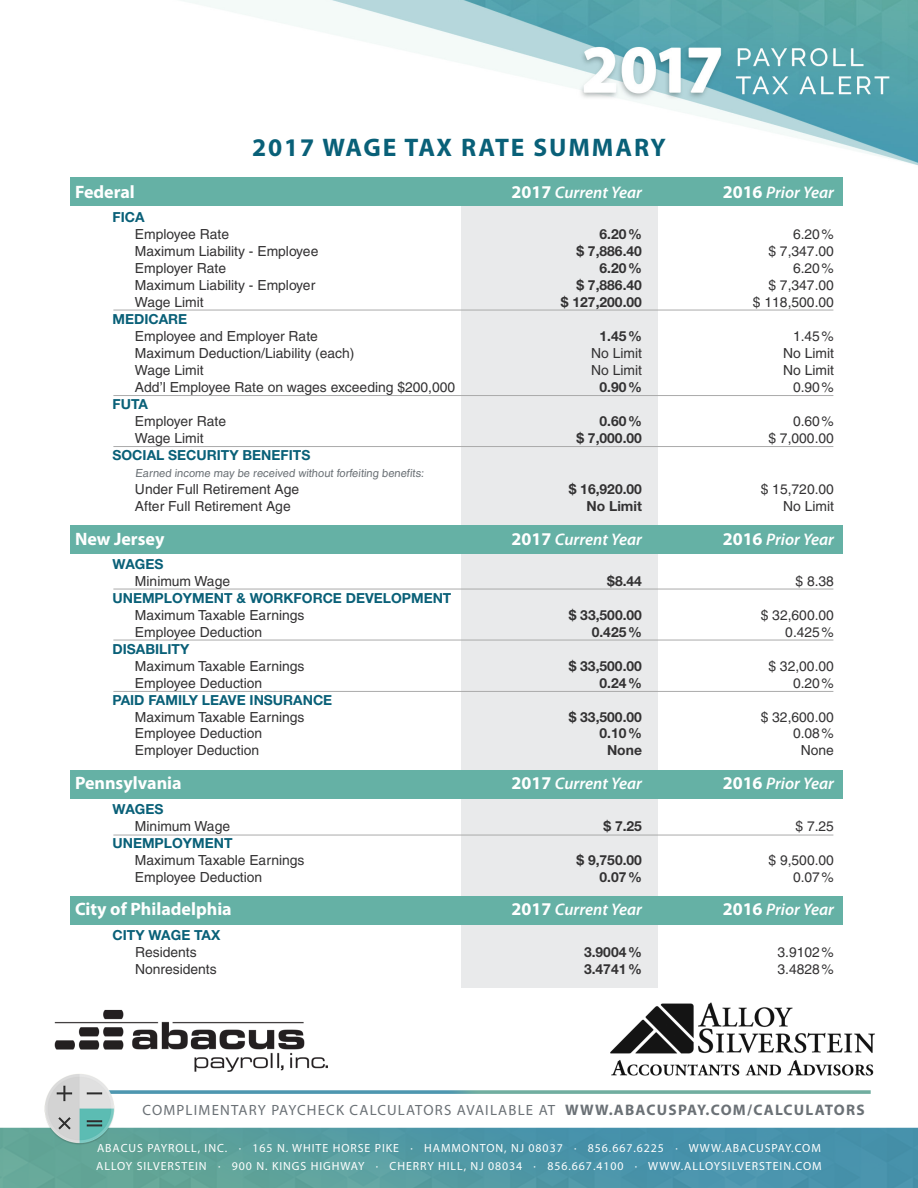
<style>
.page{position:relative;width:918px;height:1188px;background:#fff}
.page>*{position:absolute;margin:0;border:0;box-sizing:border-box;transform-origin:0 0}
.t1{font:700 25.5px "Myriad Pro";letter-spacing:.075em;color:#096078}
.t2{font:700 18px "Myriad Pro";color:#fff}
.t3{font:italic 600 16.8px "Myriad Pro";color:#fff}
.t4{font:14.85px "Myriad Pro";letter-spacing:.08em;color:#6b7176}
.t5{font:13.8px "Helvetica";color:#333233}
.t6{font:700 13.8px "Helvetica Neue";color:#333233}
.t7{font:700 13.8px "Helvetica Neue";color:#096078}
.t8{font:11.85px/17.5px "Myriad Pro";letter-spacing:.08em;color:#fff}
.t9{font:11.1px "Helvetica";color:#6b7176}
.s1{font-weight:700;font-style:normal;font-size:18px}
.s2{font-weight:700;font-size:15.3px}
</style>
<div class="page">
<img style="left:0;top:309px;width:918px;height:879px">
<img style="left:182px;top:0;width:736px;height:166px">
<div style="left:461px;top:185px;width:197px;height:802px;background:#e9eaeb"></div>
<hr style="left:113px;top:691px;width:720px;height:1px;background:#aaa">
<hr style="left:113px;top:310px;width:720px;height:1px;background:#aaa">
<hr style="left:113px;top:395px;width:720px;height:1px;background:#aaa">
<hr style="left:113px;top:446px;width:720px;height:1px;background:#aaa">
<hr style="left:113px;top:589px;width:720px;height:1px;background:#aaa">
<hr style="left:113px;top:640px;width:720px;height:1px;background:#aaa">
<hr style="left:113px;top:835px;width:720px;height:1px;background:#aaa">
<div style="left:70px;top:177px;width:773px;height:29px;background:#65b1a5"></div>
<div style="left:70px;top:525px;width:773px;height:29px;background:#65b1a5"></div>
<div style="left:70px;top:770px;width:773px;height:28px;background:#65b1a5"></div>
<div style="left:70px;top:896px;width:773px;height:28px;background:#65b1a5"></div>
<h1 class="t1" style="left:252px;top:130px;width:415px">2017 WAGE TAX RATE SUMMARY</h1>
<h2 class="t2" style="left:75px;top:180px;width:61px">Federal</h2>
<p class="t3" style="left:511px;top:182px;width:132px"><span class="s1">2017</span> Current Year</p>
<p class="t3" style="left:723px;top:182px;width:113px"><span class="s1">2016</span> Prior Year</p>
<p class="t7" style="left:113px;top:209px;width:34px">FICA</p>
<p class="t5" style="left:135px;top:227px;width:96px">Employee Rate</p>
<p class="t6" style="left:599px;top:226px;width:44px">6.20%</p>
<p class="t5" style="left:793px;top:227px;width:42px">6.20%</p>
<p class="t5" style="left:135px;top:244px;width:185px">Maximum Liability - Employee</p>
<p class="t6" style="left:576px;top:243px;width:67px">$ 7,886.40</p>
<p class="t5" style="left:768px;top:244px;width:67px">$ 7,347.00</p>
<p class="t5" style="left:135px;top:260px;width:93px">Employer Rate</p>
<p class="t6" style="left:599px;top:260px;width:44px">6.20%</p>
<p class="t5" style="left:793px;top:260px;width:42px">6.20%</p>
<p class="t5" style="left:135px;top:277px;width:182px">Maximum Liability - Employer</p>
<p class="t6" style="left:576px;top:277px;width:67px">$ 7,886.40</p>
<p class="t5" style="left:768px;top:277px;width:67px">$ 7,347.00</p>
<p class="t5" style="left:135px;top:294px;width:70px">Wage Limit</p>
<p class="t6" style="left:561px;top:294px;width:83px">$ 127,200.00</p>
<p class="t5" style="left:753px;top:294px;width:83px">$ 118,500.00</p>
<p class="t7" style="left:113px;top:311px;width:76px">MEDICARE</p>
<p class="t5" style="left:135px;top:328px;width:184px">Employee and Employer Rate</p>
<p class="t6" style="left:599px;top:328px;width:44px">1.45%</p>
<p class="t5" style="left:793px;top:328px;width:42px">1.45%</p>
<p class="t5" style="left:135px;top:345px;width:221px">Maximum Deduction/Liability (each)</p>
<p class="t5" style="left:591px;top:345px;width:52px">No Limit</p>
<p class="t5" style="left:783px;top:345px;width:52px">No Limit</p>
<p class="t5" style="left:135px;top:362px;width:70px">Wage Limit</p>
<p class="t5" style="left:591px;top:362px;width:52px">No Limit</p>
<p class="t5" style="left:783px;top:362px;width:52px">No Limit</p>
<p class="t5" style="left:135px;top:379px;width:322px">Add’l Employee Rate on wages exceeding $200,000</p>
<p class="t6" style="left:599px;top:379px;width:44px">0.90%</p>
<p class="t5" style="left:793px;top:379px;width:42px">0.90%</p>
<p class="t7" style="left:113px;top:395px;width:37px">FUTA</p>
<p class="t5" style="left:135px;top:413px;width:93px">Employer Rate</p>
<p class="t6" style="left:599px;top:412px;width:44px">0.60%</p>
<p class="t5" style="left:793px;top:413px;width:42px">0.60%</p>
<p class="t5" style="left:135px;top:430px;width:70px">Wage Limit</p>
<p class="t6" style="left:576px;top:429px;width:67px">$ 7,000.00</p>
<p class="t5" style="left:768px;top:430px;width:67px">$ 7,000.00</p>
<p class="t7" style="left:113px;top:446px;width:199px">SOCIAL SECURITY BENEFITS</p>
<p class="t9" style="left:135px;top:466px;width:292px">Earned income may be received without forfeiting benefits:</p>
<p class="t5" style="left:135px;top:481px;width:166px">Under Full Retirement Age</p>
<p class="t6" style="left:569px;top:480px;width:75px">$ 16,920.00</p>
<p class="t5" style="left:761px;top:481px;width:75px">$ 15,720.00</p>
<p class="t5" style="left:135px;top:498px;width:157px">After Full Retirement Age</p>
<p class="t6" style="left:587px;top:497px;width:57px">No Limit</p>
<p class="t5" style="left:783px;top:498px;width:52px">No Limit</p>
<h2 class="t2" style="left:75px;top:527px;width:91px">New Jersey</h2>
<p class="t3" style="left:511px;top:528px;width:132px"><span class="s1">2017</span> Current Year</p>
<p class="t3" style="left:723px;top:528px;width:113px"><span class="s1">2016</span> Prior Year</p>
<p class="t7" style="left:113px;top:555px;width:52px">WAGES</p>
<p class="t5" style="left:135px;top:573px;width:97px">Minimum Wage</p>
<p class="t6" style="left:607px;top:572px;width:36px">$8.44</p>
<p class="t5" style="left:795px;top:573px;width:40px">$ 8.38</p>
<p class="t7" style="left:113px;top:589px;width:340px">UNEMPLOYMENT &amp; WORKFORCE DEVELOPMENT</p>
<p class="t5" style="left:135px;top:607px;width:171px">Maximum Taxable Earnings</p>
<p class="t6" style="left:569px;top:606px;width:75px">$ 33,500.00</p>
<p class="t5" style="left:761px;top:607px;width:75px">$ 32,600.00</p>
<p class="t5" style="left:135px;top:624px;width:129px">Employee Deduction</p>
<p class="t6" style="left:592px;top:623px;width:52px">0.425%</p>
<p class="t5" style="left:785px;top:624px;width:50px">0.425%</p>
<p class="t7" style="left:113px;top:640px;width:78px">DISABILITY</p>
<p class="t5" style="left:135px;top:658px;width:171px">Maximum Taxable Earnings</p>
<p class="t6" style="left:569px;top:657px;width:75px">$ 33,500.00</p>
<p class="t5" style="left:768px;top:658px;width:67px">$ 32,00.00</p>
<p class="t5" style="left:135px;top:675px;width:129px">Employee Deduction</p>
<p class="t6" style="left:599px;top:674px;width:44px">0.24%</p>
<p class="t5" style="left:793px;top:675px;width:42px">0.20%</p>
<p class="t7" style="left:113px;top:691px;width:221px">PAID FAMILY LEAVE INSURANCE</p>
<p class="t5" style="left:135px;top:709px;width:171px">Maximum Taxable Earnings</p>
<p class="t6" style="left:569px;top:708px;width:75px">$ 33,500.00</p>
<p class="t5" style="left:761px;top:709px;width:75px">$ 32,600.00</p>
<p class="t5" style="left:135px;top:726px;width:129px">Employee Deduction</p>
<p class="t6" style="left:599px;top:725px;width:44px">0.10%</p>
<p class="t5" style="left:793px;top:726px;width:42px">0.08%</p>
<p class="t5" style="left:135px;top:743px;width:126px">Employer Deduction</p>
<p class="t6" style="left:607px;top:742px;width:36px">None</p>
<p class="t5" style="left:801px;top:743px;width:35px">None</p>
<h2 class="t2" style="left:75px;top:771px;width:108px">Pennsylvania</h2>
<p class="t3" style="left:511px;top:773px;width:132px"><span class="s1">2017</span> Current Year</p>
<p class="t3" style="left:723px;top:773px;width:113px"><span class="s1">2016</span> Prior Year</p>
<p class="t7" style="left:113px;top:800px;width:52px">WAGES</p>
<p class="t5" style="left:135px;top:818px;width:97px">Minimum Wage</p>
<p class="t6" style="left:603px;top:817px;width:40px">$ 7.25</p>
<p class="t5" style="left:795px;top:818px;width:40px">$ 7.25</p>
<p class="t7" style="left:113px;top:834px;width:122px">UNEMPLOYMENT</p>
<p class="t5" style="left:135px;top:852px;width:171px">Maximum Taxable Earnings</p>
<p class="t6" style="left:576px;top:851px;width:67px">$ 9,750.00</p>
<p class="t5" style="left:768px;top:852px;width:67px">$ 9,500.00</p>
<p class="t5" style="left:135px;top:869px;width:129px">Employee Deduction</p>
<p class="t6" style="left:599px;top:868px;width:44px">0.07%</p>
<p class="t5" style="left:793px;top:869px;width:42px">0.07%</p>
<h2 class="t2" style="left:75px;top:898px;width:158px">City of Philadelphia</h2>
<p class="t3" style="left:511px;top:899px;width:132px"><span class="s1">2017</span> Current Year</p>
<p class="t3" style="left:723px;top:899px;width:113px"><span class="s1">2016</span> Prior Year</p>
<p class="t7" style="left:113px;top:926px;width:109px">CITY WAGE TAX</p>
<p class="t5" style="left:135px;top:944px;width:63px">Residents</p>
<p class="t6" style="left:584px;top:943px;width:59px">3.9004%</p>
<p class="t5" style="left:778px;top:944px;width:58px">3.9102%</p>
<p class="t5" style="left:135px;top:961px;width:83px">Nonresidents</p>
<p class="t6" style="left:584px;top:960px;width:59px">3.4741%</p>
<p class="t5" style="left:778px;top:961px;width:58px">3.4828%</p>
<p class="t4" style="left:143px;top:1101px;width:724px">COMPLIMENTARY PAYCHECK CALCULATORS AVAILABLE AT <span class="s2">WWW.ABACUSPAY.COM/CALCULATORS</span></p>
<p class="t8" style="left:96px;top:1140px;width:727px">ABACUS PAYROLL, INC. · 165 N. WHITE HORSE PIKE · HAMMONTON, NJ 08037 · 856.667.6225 · WWW.ABACUSPAY.COM<br>ALLOY SILVERSTEIN · 900 N. KINGS HIGHWAY · CHERRY HILL, NJ 08034 · 856.667.4100 · WWW.ALLOYSILVERSTEIN.COM</p>
</div>
